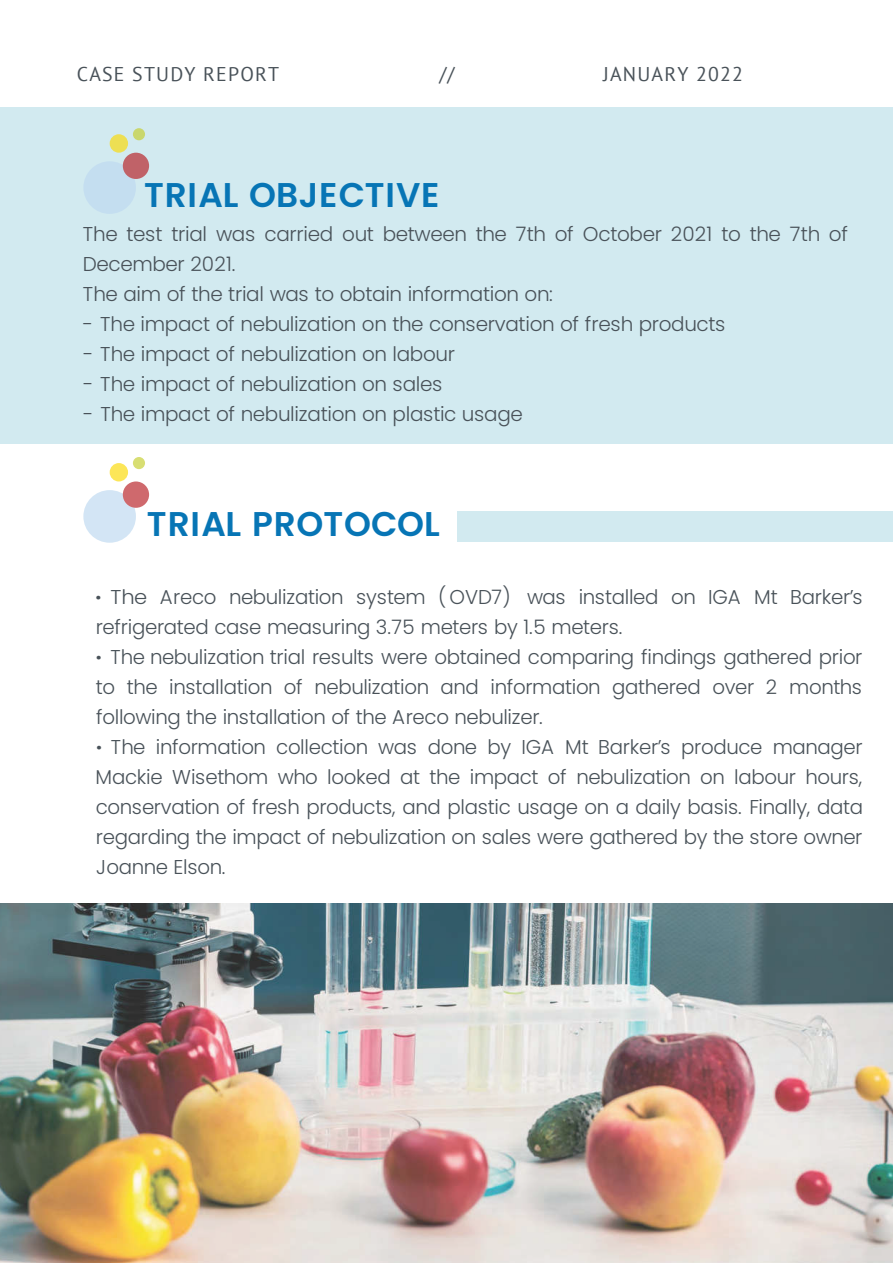
<style>
.page{position:relative;width:893px;height:1263px;background:#fff}
.page>*{position:absolute;margin:0;border:0;box-sizing:border-box;transform-origin:0 0}
.t1{font:600 34.35px "Poppins";letter-spacing:.025em;color:#0775b5}
.t2{font:300 19.95px/30px "Poppins";letter-spacing:-.015em;color:#495259;scale:1.06 1}
.t3{font:300 19.95px/30px "Poppins";letter-spacing:-.015em;color:#495259}
.t4{font:19.8px "PT Sans";letter-spacing:.06em;color:#495259}
.s1{font-weight:700}
</style>
<div class="page">
<div style="left:0;top:108px;width:893px;height:336px;background:#d2eaf0"></div>
<div style="left:83px;top:490px;width:53px;height:53px;background:#d3e5f5;border-radius:50%"></div>
<div style="left:123px;top:481px;width:26px;height:27px;background:#cf696d;border-radius:50%"></div>
<div style="left:110px;top:463px;width:18px;height:18px;background:#fce658;border-radius:50%"></div>
<svg style="left:133px;top:457px;width:12px;height:12px"></svg>
<div style="left:457px;top:511px;width:436px;height:30px;background:#d2eaf0"></div>
<div style="left:83px;top:161px;width:53px;height:53px;background:#bed9f0;border-radius:50%"></div>
<div style="left:123px;top:153px;width:26px;height:26px;background:#c06268;border-radius:50%"></div>
<svg style="left:110px;top:134px;width:18px;height:19px"></svg>
<div style="left:133px;top:128px;width:12px;height:12px;background:#c9d76e;border-radius:50%"></div>
<img style="left:0;top:904px;width:893px;height:359px">
<p class="t4" style="left:77px;top:61px;width:204px">CASE STUDY REPORT</p>
<p class="t4" style="left:439px;top:61px;width:17px">//</p>
<p class="t4" style="left:603px;top:61px;width:141px">JANUARY 2022</p>
<h1 class="t1" style="left:144px;top:175px;width:297px">TRIAL OBJECTIVE</h1>
<p class="t3" style="left:83px;top:219px;width:767px">The test trial was carried out between the 7th of October 2021 to the 7th of<br>December 2021.<br>The aim of the trial was to obtain information on:</p>
<p class="t3" style="left:83px;top:309px;width:644px">- The impact of nebulization on the conservation of fresh products</p>
<p class="t3" style="left:83px;top:339px;width:373px">- The impact of nebulization on labour</p>
<p class="t3" style="left:83px;top:369px;width:361px">- The impact of nebulization on sales</p>
<p class="t3" style="left:83px;top:399px;width:441px">- The impact of nebulization on plastic usage</p>
<h1 class="t1" style="left:147px;top:504px;width:294px">TRIAL PROTOCOL</h1>
<p class="t2" style="left:96px;top:582px;width:726px"><span class="s1">·</span> The Areco nebulization system ( OVD7) was installed on IGA Mt Barker’s refrigerated case measuring 3.75 meters by 1.5 meters.<br><span class="s1">·</span> The nebulization trial results were obtained comparing findings gathered prior to the installation of nebulization and information gathered over 2 months following the installation of the Areco nebulizer.<br><span class="s1">·</span> The information collection was done by IGA Mt Barker’s produce manager Mackie Wisethom who looked at the impact of nebulization on labour hours, conservation of fresh products, and plastic usage on a daily basis. Finally, data regarding the impact of nebulization on sales were gathered by the store owner Joanne Elson.</p>
</div>
